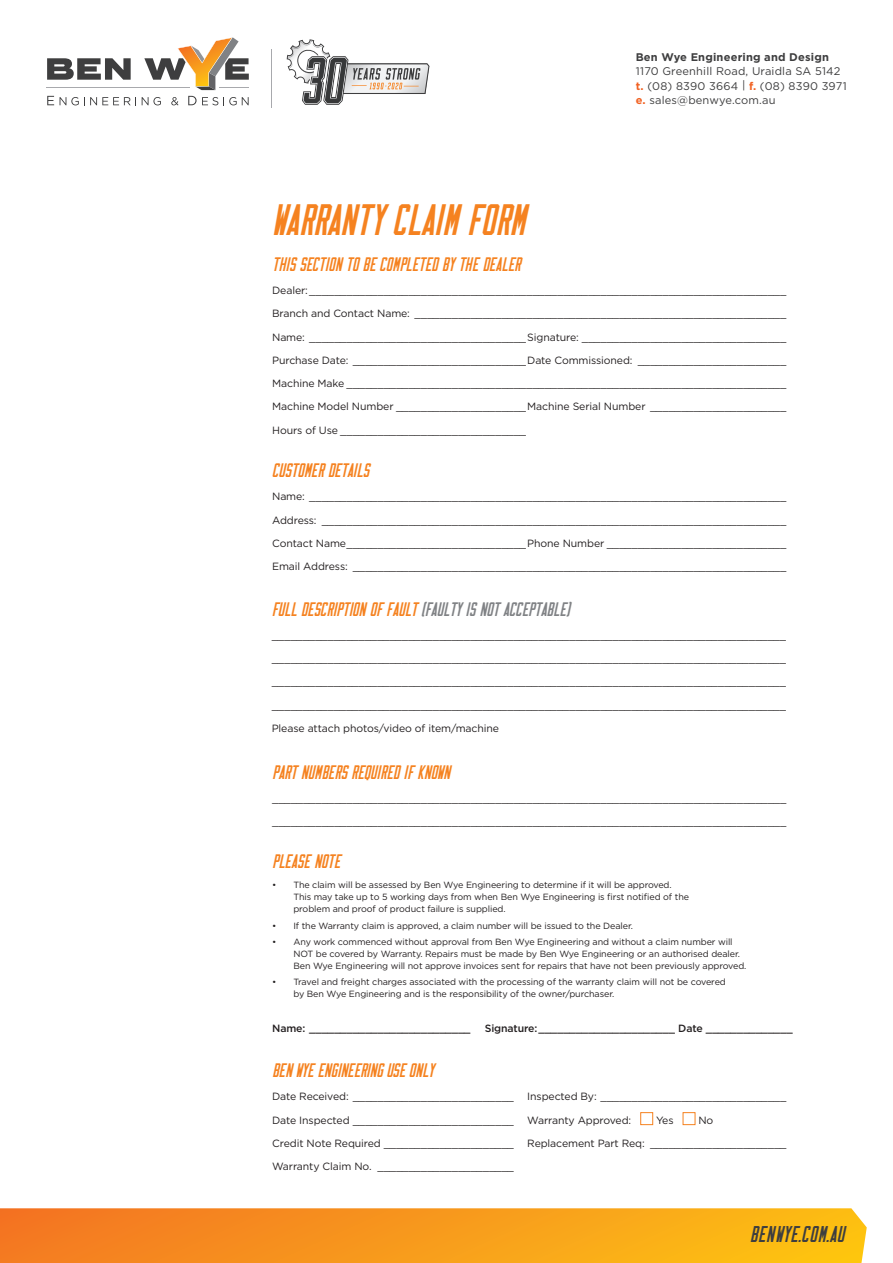
<style>
.page{position:relative;width:893px;height:1263px;background:#fff}
.page>*{position:absolute;margin:0;border:0;box-sizing:border-box;transform-origin:0 0}
.t1{font:40.5px "Vehicle Oblique JNL";color:#f58220}
.t2{font:21px "Vehicle Oblique JNL";letter-spacing:.02em;color:#3e3e3f}
.t3{font:18px "Vehicle Oblique JNL";color:#f58220}
.t4{font:18px "Vehicle Oblique JNL";color:#808285}
.t5{font:11.1px/14.4px "Gotham";letter-spacing:.015em;color:#3e3e3f}
.t6{font:700 11.1px "Gotham";letter-spacing:.015em;color:#3e3e3f}
.t7{font:10.5px "Gotham";letter-spacing:-.01em;color:#231f20}
.t8{font:500 10.5px "Gotham";letter-spacing:-.01em;color:#231f20}
.t9{font:9px/12px "Gotham";letter-spacing:-.01em;color:#231f20}
.s1{font-weight:700;color:#f16223}
.s2{color:#f58220}
</style>
<div class="page">
<svg style="left:0;top:1208px;width:867px;height:55px"></svg>
<svg style="left:287px;top:39px;width:142px;height:66px"></svg>
<hr style="left:271px;top:50px;width:1px;height:58px;background:#a8a9ad">
<svg style="left:47px;top:37px;width:202px;height:53px"></svg>
<svg style="left:47px;top:96px;width:7px;height:9px"></svg>
<svg style="left:60px;top:97px;width:76px;height:8px"></svg>
<svg style="left:142px;top:97px;width:19px;height:8px"></svg>
<svg style="left:171px;top:97px;width:7px;height:8px"></svg>
<svg style="left:188px;top:96px;width:61px;height:9px"></svg>
<hr style="left:47px;top:87px;width:143px;height:1px;background:#a8a9ad">
<hr style="left:219px;top:87px;width:30px;height:1px;background:#a8a9ad">
<div style="left:640px;top:1112px;width:13px;height:13px;border:1px solid #f58220"></div>
<div style="left:683px;top:1112px;width:12px;height:13px;border:1px solid #f58220"></div>
<p class="t6" style="left:636px;top:50px;width:195px">Ben Wye Engineering and Design</p>
<p class="t5" style="left:636px;top:64px;width:212px">1170 Greenhill Road, Uraidla SA 5142 <span class="s1">t.</span> (08) 8390 3664 | <span class="s1">f.</span> (08) 8390 3971 <span class="s1">e.</span> sales@benwye.com.au</p>
<h1 class="t1" style="left:272px;top:194px;width:255px">WARRANTY CLAIM FORM</h1>
<h3 class="t3" style="left:272px;top:253px;width:250px">THIS SECTION TO BE COMPLETED BY THE DEALER</h3>
<p class="t7" style="left:272px;top:284px;width:516px">Dealer:_____________________________________________________________________________</p>
<p class="t7" style="left:272px;top:307px;width:516px">Branch and Contact Name: ____________________________________________________________</p>
<p class="t7" style="left:272px;top:330px;width:516px">Name: ___________________________________Signature: _________________________________</p>
<p class="t7" style="left:272px;top:353px;width:516px">Purchase Date: ____________________________Date Commissioned: ________________________</p>
<p class="t7" style="left:272px;top:377px;width:516px">Machine Make _______________________________________________________________________</p>
<p class="t7" style="left:272px;top:400px;width:516px">Machine Model Number _____________________Machine Serial Number ______________________</p>
<p class="t7" style="left:272px;top:423px;width:256px">Hours of Use ______________________________</p>
<h3 class="t3" style="left:272px;top:459px;width:98px">CUSTOMER DETAILS</h3>
<p class="t7" style="left:272px;top:490px;width:516px">Name: _____________________________________________________________________________</p>
<p class="t7" style="left:272px;top:513px;width:516px">Address: ___________________________________________________________________________</p>
<p class="t7" style="left:272px;top:536px;width:516px">Contact Name_____________________________Phone Number _____________________________</p>
<p class="t7" style="left:272px;top:559px;width:516px">Email Address: ______________________________________________________________________</p>
<h3 class="t4" style="left:272px;top:597px;width:299px"><span class="s2">FULL DESCRIPTION OF FAULT</span> (FAULTY IS NOT ACCEPTABLE)</h3>
<p class="t7" style="left:272px;top:628px;width:516px">___________________________________________________________________________________</p>
<p class="t7" style="left:272px;top:652px;width:516px">___________________________________________________________________________________</p>
<p class="t7" style="left:272px;top:675px;width:516px">___________________________________________________________________________________</p>
<p class="t7" style="left:272px;top:698px;width:516px">___________________________________________________________________________________</p>
<p class="t7" style="left:272px;top:721px;width:229px">Please attach photos/video of item/machine</p>
<h3 class="t3" style="left:272px;top:761px;width:180px">PART NUMBERS REQUIRED IF KNOWN</h3>
<p class="t7" style="left:272px;top:791px;width:516px">___________________________________________________________________________________</p>
<p class="t7" style="left:272px;top:815px;width:516px">___________________________________________________________________________________</p>
<h3 class="t3" style="left:272px;top:850px;width:70px">PLEASE NOTE</h3>
<p class="t9" style="left:293px;top:879px;width:397px;text-indent:-21px">• The claim will be assessed by Ben Wye Engineering to determine if it will be approved.<br>This may take up to 5 working days from when Ben Wye Engineering is first notified of the problem and proof of product failure is supplied.</p>
<p class="t9" style="left:272px;top:919px;width:362px">• If the Warranty claim is approved, a claim number will be issued to the Dealer.</p>
<p class="t9" style="left:293px;top:935px;width:455px;text-indent:-21px">• Any work commenced without approval from Ben Wye Engineering and without a claim number will<br>NOT be covered by Warranty. Repairs must be made by Ben Wye Engineering or an authorised dealer.<br>Ben Wye Engineering will not approve invoices sent for repairs that have not been previously approved.</p>
<p class="t9" style="left:293px;top:976px;width:434px;text-indent:-21px">• Travel and freight charges associated with the processing of the warranty claim will not be covered by Ben Wye Engineering and is the responsibility of the owner/purchaser.</p>
<p class="t8" style="left:272px;top:1021px;width:200px">Name: __________________________</p>
<p class="t8" style="left:485px;top:1021px;width:309px">Signature:______________________ Date ______________</p>
<h3 class="t3" style="left:272px;top:1059px;width:163px">BEN WYE ENGINEERING USE ONLY</h3>
<p class="t7" style="left:272px;top:1090px;width:243px">Date Received: __________________________</p>
<p class="t7" style="left:527px;top:1090px;width:261px">Inspected By: ______________________________</p>
<p class="t7" style="left:272px;top:1113px;width:243px">Date Inspected __________________________</p>
<p class="t7" style="left:527px;top:1113px;width:106px">Warranty Approved:</p>
<p class="t7" style="left:656px;top:1113px;width:19px">Yes</p>
<p class="t7" style="left:698px;top:1113px;width:16px">No</p>
<p class="t7" style="left:272px;top:1136px;width:243px">Credit Note Required _____________________</p>
<p class="t7" style="left:527px;top:1136px;width:261px">Replacement Part Req: ______________________</p>
<p class="t7" style="left:272px;top:1159px;width:243px">Warranty Claim No. ______________________</p>
<h2 class="t2" style="left:750px;top:1221px;width:96px">BENWYE.COM.AU</h2>
</div>
